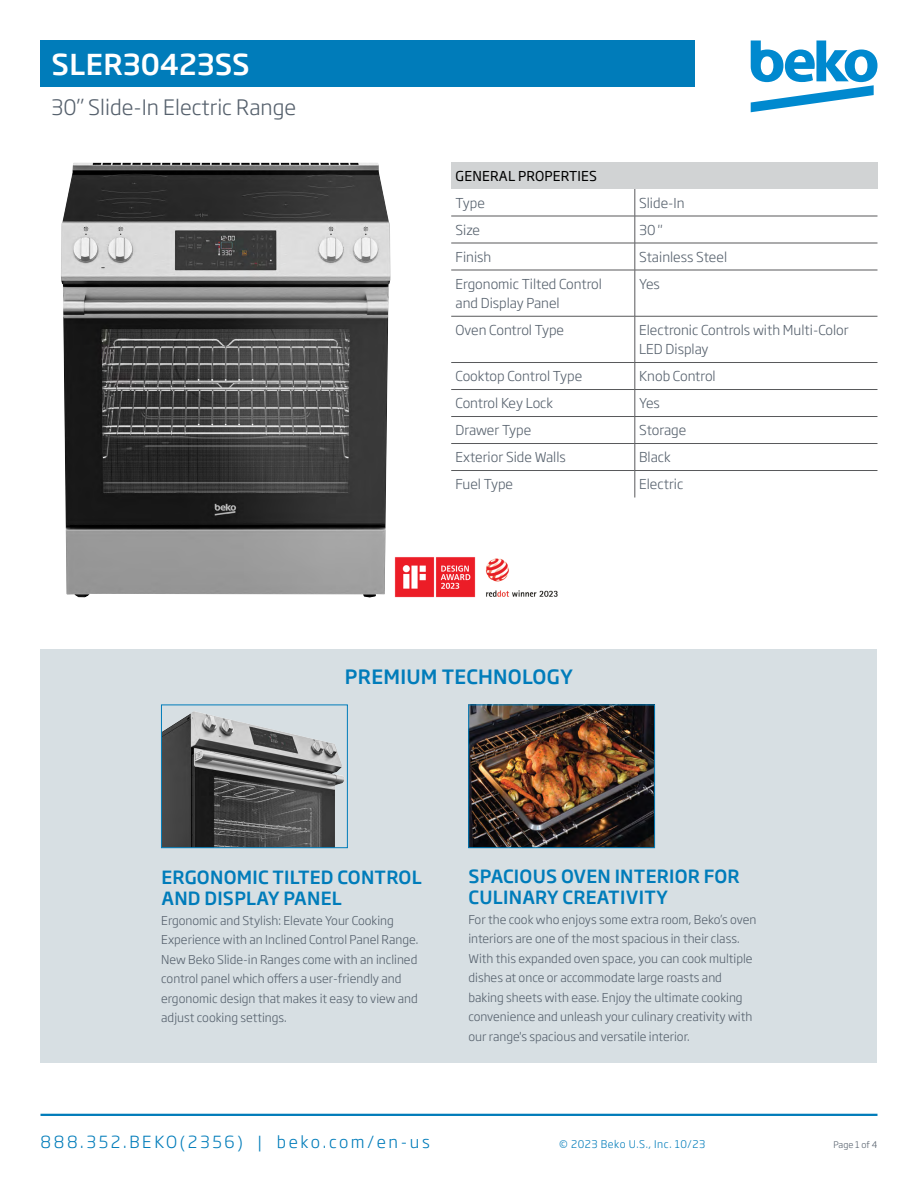
<style>
.page{position:relative;width:918px;height:1188px;background:#fff}
.page>*{position:absolute;margin:0;border:0;box-sizing:border-box;transform-origin:0 0}
.t1{font:500 28.5px "Soho Gothic Pro";letter-spacing:.005em;color:#fff}
.t2{font:300 21px "Soho Gothic Pro";color:#55606c}
.t3{font:500 19.5px "Soho Gothic Pro";letter-spacing:.015em;color:#007cba}
.t4{font:500 18px/21px "Soho Gothic Pro";letter-spacing:.015em;color:#007cba}
.t5{font:300 16.5px "Soho Gothic Pro";letter-spacing:.16em;color:#007cba}
.t6{font:300 13.5px/19.5px "Soho Gothic Pro";color:#55606c}
.t7{font:13.5px "Soho Gothic Pro";letter-spacing:.015em;color:#000}
.t8{font:300 12px/19.5px "Soho Gothic Pro";color:#55606c}
.t9{font:300 10.5px "Soho Gothic Pro";letter-spacing:.05em;color:#007cba}
.t10{font:300 9px "Soho Gothic Pro";letter-spacing:-.01em;color:#55606c}
</style>
<div class="page">
<div style="left:40px;top:649px;width:838px;height:414px;background:#d7dfe3"></div>
<hr style="left:40px;top:1114px;width:838px;height:2px;background:#007cba">
<svg style="left:751px;top:40px;width:127px;height:72px"></svg>
<div style="left:451px;top:162px;width:426px;height:27px;background:#d1d3d4"></div>
<hr style="left:451px;top:443px;width:184px;height:1px;background:#58595b">
<hr style="left:635px;top:443px;width:242px;height:1px;background:#58595b">
<hr style="left:451px;top:243px;width:184px;height:1px;background:#58595b">
<hr style="left:635px;top:243px;width:242px;height:1px;background:#58595b">
<hr style="left:451px;top:270px;width:184px;height:1px;background:#58595b">
<hr style="left:635px;top:270px;width:242px;height:1px;background:#58595b">
<hr style="left:451px;top:316px;width:184px;height:1px;background:#58595b">
<hr style="left:635px;top:316px;width:242px;height:1px;background:#58595b">
<hr style="left:451px;top:362px;width:184px;height:1px;background:#58595b">
<hr style="left:635px;top:362px;width:242px;height:1px;background:#58595b">
<hr style="left:451px;top:389px;width:184px;height:1px;background:#58595b">
<hr style="left:635px;top:389px;width:242px;height:1px;background:#58595b">
<hr style="left:451px;top:416px;width:184px;height:1px;background:#58595b">
<hr style="left:635px;top:416px;width:242px;height:1px;background:#58595b">
<hr style="left:451px;top:216px;width:184px;height:1px;background:#58595b">
<hr style="left:635px;top:216px;width:242px;height:1px;background:#58595b">
<svg style="left:635px;top:189px;width:1px;height:81px"></svg>
<hr style="left:635px;top:270px;width:1px;height:46px;background:#58595b">
<hr style="left:635px;top:316px;width:1px;height:46px;background:#58595b">
<hr style="left:451px;top:470px;width:184px;height:1px;background:#58595b">
<hr style="left:635px;top:470px;width:242px;height:1px;background:#58595b">
<svg style="left:635px;top:363px;width:1px;height:135px"></svg>
<img style="left:61px;top:163px;width:329px;height:435px">
<div style="left:40px;top:40px;width:655px;height:47px;background:#007cba"></div>
<img style="left:163px;top:711px;width:181px;height:135px">
<div style="left:161px;top:705px;width:187px;height:143px;border:1px solid #007cba"></div>
<img style="left:470px;top:707px;width:183px;height:139px">
<div style="left:468px;top:705px;width:187px;height:143px;border:1px solid #007cba"></div>
<img style="left:394px;top:557px;width:82px;height:41px">
<img style="left:485px;top:558px;width:73px;height:39px">
<h1 class="t1" style="left:51px;top:42px;width:200px">SLER30423SS</h1>
<h2 class="t2" style="left:51px;top:91px;width:246px">30” Slide-In Electric Range</h2>
<p class="t7" style="left:456px;top:165px;width:143px">GENERAL PROPERTIES</p>
<p class="t6" style="left:456px;top:192px;width:31px">Type</p>
<p class="t6" style="left:639px;top:192px;width:47px">Slide-In</p>
<p class="t6" style="left:456px;top:219px;width:26px">Size</p>
<p class="t6" style="left:639px;top:219px;width:25px">30 "</p>
<p class="t6" style="left:456px;top:246px;width:37px">Finish</p>
<p class="t6" style="left:639px;top:246px;width:90px">Stainless Steel</p>
<p class="t6" style="left:456px;top:273px;width:148px">Ergonomic Tilted Control and Display Panel</p>
<p class="t6" style="left:639px;top:273px;width:22px">Yes</p>
<p class="t6" style="left:456px;top:319px;width:110px">Oven Control Type</p>
<p class="t6" style="left:639px;top:319px;width:211px">Electronic Controls with Multi-Color<br>LED Display</p>
<p class="t6" style="left:456px;top:366px;width:128px">Cooktop Control Type</p>
<p class="t6" style="left:639px;top:366px;width:78px">Knob Control</p>
<p class="t6" style="left:456px;top:393px;width:99px">Control Key Lock</p>
<p class="t6" style="left:639px;top:393px;width:22px">Yes</p>
<p class="t6" style="left:456px;top:420px;width:77px">Drawer Type</p>
<p class="t6" style="left:639px;top:420px;width:49px">Storage</p>
<p class="t6" style="left:456px;top:447px;width:112px">Exterior Side Walls</p>
<p class="t6" style="left:639px;top:447px;width:33px">Black</p>
<p class="t6" style="left:456px;top:474px;width:59px">Fuel Type</p>
<p class="t6" style="left:639px;top:474px;width:46px">Electric</p>
<h3 class="t3" style="left:345px;top:662px;width:230px">PREMIUM TECHNOLOGY</h3>
<h3 class="t4" style="left:161px;top:866px;width:262px">ERGONOMIC TILTED CONTROL<br>AND DISPLAY PANEL</h3>
<p class="t8" style="left:161px;top:910px;width:259px">Ergonomic and Stylish: Elevate Your Cooking Experience with an Inclined Control Panel Range.<br>New Beko Slide-in Ranges come with an inclined control panel which offers a user-friendly and ergonomic design that makes it easy to view and adjust cooking settings.</p>
<h3 class="t5" style="left:40px;top:1129px;width:391px">888.352.BEKO(2356) | beko.com/en-us</h3>
<h3 class="t4" style="left:469px;top:865px;width:273px">SPACIOUS OVEN INTERIOR FOR<br>CULINARY CREATIVITY</h3>
<p class="t8" style="left:468px;top:909px;width:289px">For the cook who enjoys some extra room, Beko’s oven interiors are one of the most spacious in their class.<br>With this expanded oven space, you can cook multiple dishes at once or accommodate large roasts and baking sheets with ease. Enjoy the ultimate cooking convenience and unleash your culinary creativity with our range's spacious and versatile interior.</p>
<p class="t9" style="left:559px;top:1135px;width:148px">© 2023 Beko U.S., Inc. 10/23</p>
<p class="t10" style="left:834px;top:1137px;width:45px">Page 1 of 4</p>
</div>
